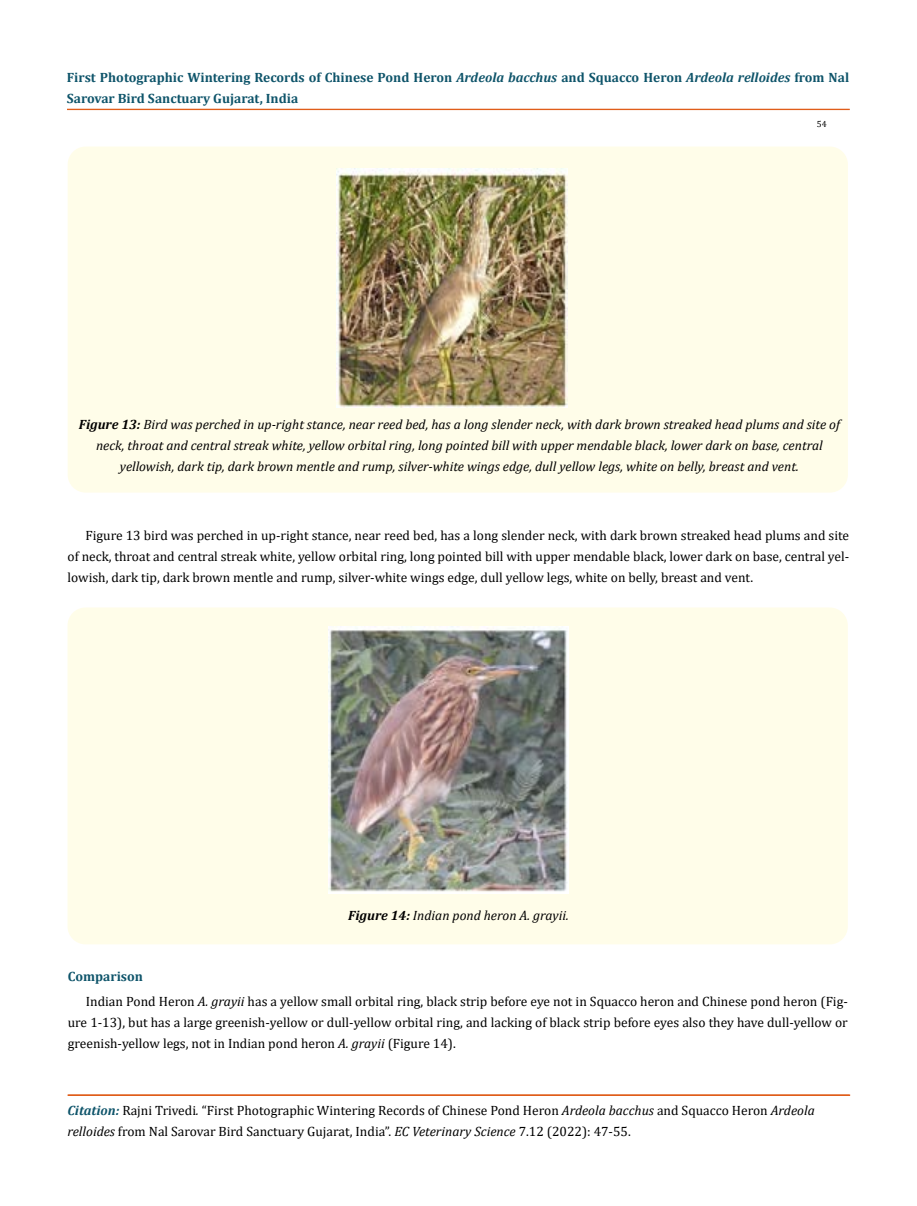
<style>
.page{position:relative;width:917px;height:1206px;background:#fff}
.page>*{position:absolute;margin:0;border:0;box-sizing:border-box;transform-origin:0 0}
.t1{font:13.5px/21px "Cambria";color:#000}
.t2{font:italic 13.5px/21px "Cambria";color:#000;text-align:center}
.t3{font:700 13.5px/21px "Cambria";color:#0e546a}
.t4{font:9px "Cambria";color:#000}
.s1{font-style:italic}
.s2{font-weight:700}
.s3{font-weight:700;color:#0e546a}
.s4{font-weight:700;font-style:italic;color:#0e546a}
</style>
<div class="page">
<div style="left:67px;top:109px;width:782px;height:1px;border:1px solid #e05d1a"></div>
<div style="left:68px;top:1095px;width:781px;height:1px;border:1px solid #e05d1a"></div>
<div style="left:68px;top:147px;width:779px;height:346px;background:#fffde9;border-radius:18px"></div>
<img style="left:336px;top:168px;width:231px;height:240px">
<div style="left:68px;top:608px;width:779px;height:336px;background:#fffde9;border-radius:18px"></div>
<img style="left:328px;top:627px;width:241px;height:267px">
<p class="t3" style="left:67px;top:66px;width:783px">First Photographic Wintering Records of Chinese Pond Heron <span class="s1">Ardeola bacchus</span> and Squacco Heron <span class="s1">Ardeola relloides</span> from Nal<br>Sarovar Bird Sanctuary Gujarat, India</p>
<p class="t4" style="left:816px;top:118px;width:11px">54</p>
<p class="t2" style="left:79px;top:413px;width:762px"><span class="s2">Figure 13:</span> Bird was perched in up-right stance, near reed bed, has a long slender neck, with dark brown streaked head plums and site of neck, throat and central streak white, yellow orbital ring, long pointed bill with upper mendable black, lower dark on base, central yellowish, dark tip, dark brown mentle and rump, silver-white wings edge, dull yellow legs, white on belly, breast and vent.</p>
<p class="t1" style="left:68px;top:525px;width:783px;text-align:justify;text-indent:18px">Figure 13 bird was perched in up-right stance, near reed bed, has a long slender neck, with dark brown streaked head plums and site of neck, throat and central streak white, yellow orbital ring, long pointed bill with upper mendable black, lower dark on base, central yel&shy;lowish, dark tip, dark brown mentle and rump, silver-white wings edge, dull yellow legs, white on belly, breast and vent.</p>
<p class="t2" style="left:348px;top:904px;width:222px"><span class="s2">Figure 14:</span> Indian pond heron A. grayii.</p>
<p class="t1" style="left:86px;top:963px;width:763px;line-height:25.5px;text-indent:-18px"><span class="s3">Comparison<br></span>Indian Pond Heron <span class="s1">A. grayii</span> has a yellow small orbital ring, black strip before eye not in Squacco heron and Chinese pond heron (Fig-</p>
<p class="t1" style="left:68px;top:1012px;width:781px">ure 1-13), but has a large greenish-yellow or dull-yellow orbital ring, and lacking of black strip before eyes also they have dull-yellow or greenish-yellow legs, not in Indian pond heron <span class="s1">A. grayii</span> (Figure 14).</p>
<p class="t1" style="left:67px;top:1100px;width:748px"><span class="s4">Citation:</span> Rajni Trivedi<span class="s1">.</span> “First Photographic Wintering Records of Chinese Pond Heron <span class="s1">Ardeola bacchus</span> and Squacco Heron <span class="s1">Ardeola relloides</span> from Nal Sarovar Bird Sanctuary Gujarat, India”. <span class="s1">EC Veterinary Science</span> 7.12 (2022): 47-55.</p>
</div>
